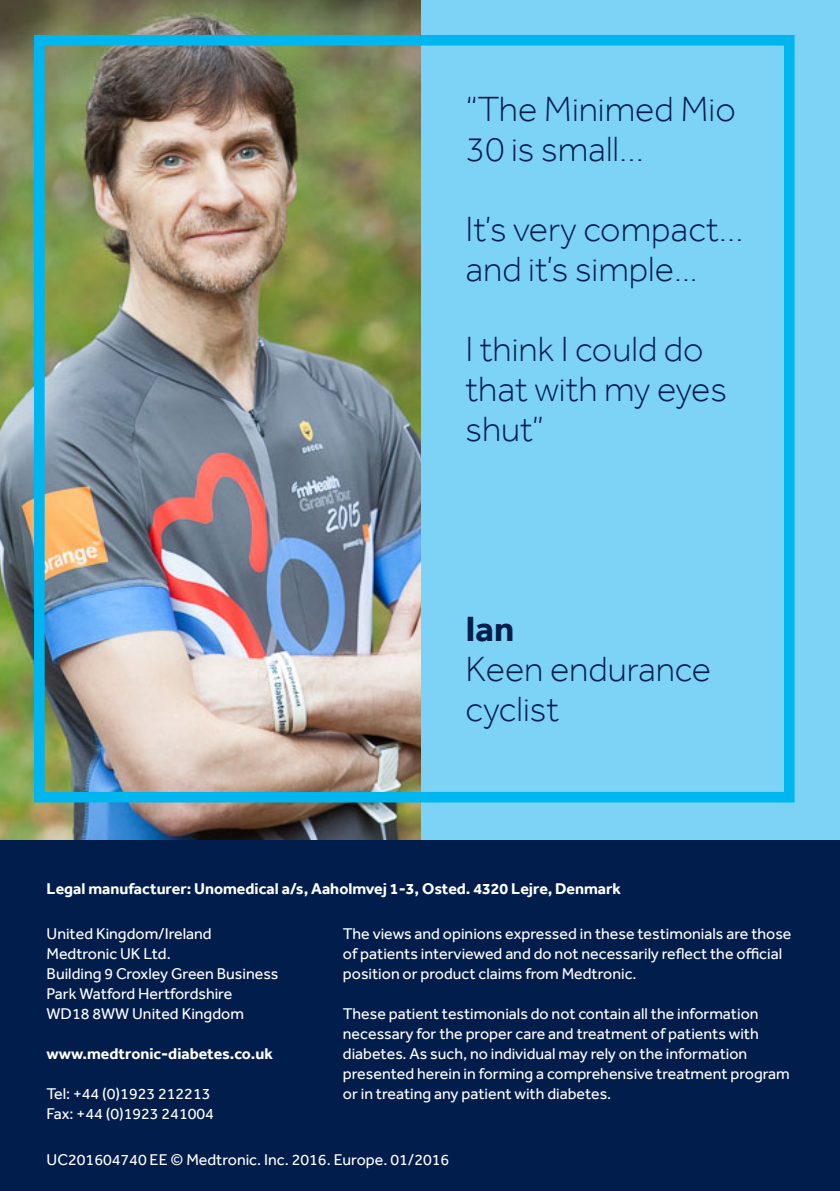
<style>
.page{position:relative;width:840px;height:1191px;background:#fff}
.page>*{position:absolute;margin:0;border:0;box-sizing:border-box;transform-origin:0 0}
.t1{font:300 36px/40px "Effra";color:#001d4c}
.t2{font:700 36px "Effra";color:#001d4c}
.Paragraph_Style_1{font:16px/20px "Effra";color:#fff}
.Paragraph_Style_1-2{font:700 16px "Effra";color:#fff}
</style>
<div class="page">
<div style="left:401px;top:0;width:438px;height:840px;background:#7cd3f6"></div>
<img style="left:0;top:0;width:420px;height:840px">
<div style="left:0;top:840px;width:839px;height:351px;background:#001d4c"></div>
<div style="left:34px;top:35px;width:760px;height:767px;border:11px solid #00b6ef"></div>
<p class="t1" style="left:465px;top:89px;width:272px">“The Minimed Mio<br>30 is small…</p>
<p class="t1" style="left:465px;top:209px;width:278px">It’s very compact…</p>
<p class="t1" style="left:465px;top:249px;width:234px">and it’s simple...</p>
<p class="t1" style="left:465px;top:329px;width:263px">I think I could do that with my eyes shut”</p>
<p class="t2" style="left:465px;top:607px;width:50px">Ian</p>
<p class="t1" style="left:465px;top:649px;width:247px">Keen endurance cyclist</p>
<p class="Paragraph_Style_1-2" style="left:47px;top:878px;width:575px">Legal manufacturer: Unomedical a/s, Aaholmvej 1-3, Osted. 4320 Lejre, Denmark</p>
<p class="Paragraph_Style_1" style="left:47px;top:923px;width:167px">United Kingdom/Ireland</p>
<p class="Paragraph_Style_1" style="left:47px;top:943px;width:126px">Medtronic UK Ltd.</p>
<p class="Paragraph_Style_1" style="left:47px;top:963px;width:233px">Building 9 Croxley Green Business<br>Park Watford Hertfordshire</p>
<p class="Paragraph_Style_1" style="left:47px;top:1003px;width:199px">WD18 8WW United Kingdom</p>
<p class="Paragraph_Style_1-2" style="left:47px;top:1044px;width:228px">www.medtronic-diabetes.co.uk</p>
<p class="Paragraph_Style_1" style="left:47px;top:1083px;width:165px">Tel: +44 (0)1923 212213</p>
<p class="Paragraph_Style_1" style="left:47px;top:1103px;width:169px">Fax: +44 (0)1923 241004</p>
<p class="Paragraph_Style_1" style="left:343px;top:923px;width:450px">The views and opinions expressed in these testimonials are those of patients interviewed and do not necessarily reflect the official position or product claims from Medtronic.</p>
<p class="Paragraph_Style_1" style="left:343px;top:1003px;width:448px">These patient testimonials do not contain all the information necessary for the proper care and treatment of patients with diabetes. As such, no individual may rely on the information presented herein in forming a comprehensive treatment program or in treating any patient with diabetes.</p>
<p class="Paragraph_Style_1" style="left:47px;top:1149px;width:404px">UC201604740 EE © Medtronic. Inc. 2016. Europe. 01/2016</p>
</div>
